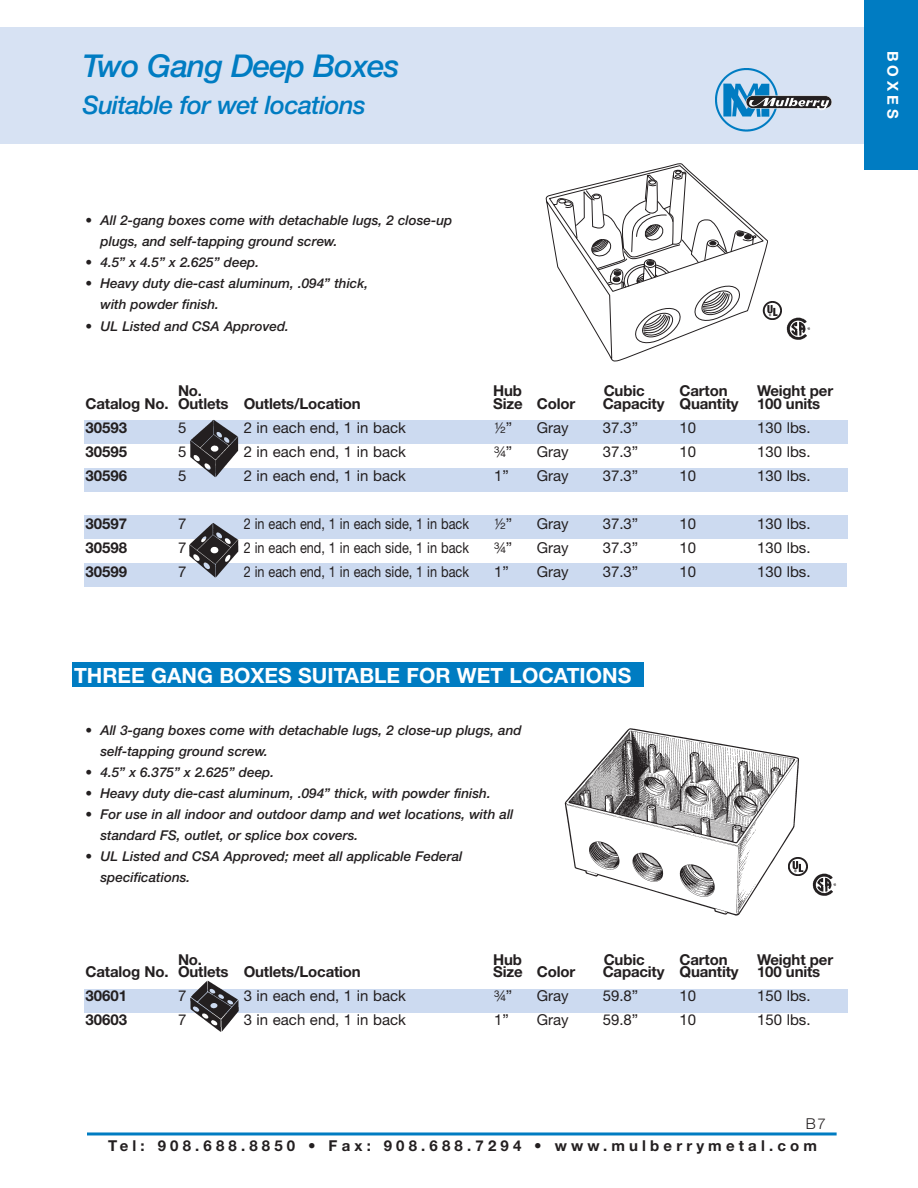
<style>
.page{position:relative;width:918px;height:1188px;background:#fff}
.page>*{position:absolute;margin:0;border:0;box-sizing:border-box;transform-origin:0 0}
.t1{font:italic 500 31.5px "Helvetica Neue";letter-spacing:-.03em;color:#007cc2}
.t2{font:italic 500 25.5px "Helvetica Neue";letter-spacing:-.03em;color:#007cc2}
.t3{font:700 21px "Helvetica Neue";color:#fff}
.t4{font:15px "Helvetica Neue";color:#231f20}
.t5{font:700 15px "Helvetica Neue";letter-spacing:-.01em;color:#231f20}
.t6{font:15px "Helvetica Neue";color:#231f20;scale:.85 1}
.t7{font:700 15px "Helvetica Neue";letter-spacing:.28em;color:#231f20}
.t8{font:15px "Sans Fractions Plain";color:#231f20}
.t9{font:700 15px "Helvetica Neue";letter-spacing:.28em;color:#fff}
.t10{font:300 15px "Helvetica Neue";color:#231f20}
.t11{font:italic 500 13.5px/21px "Helvetica Neue";color:#231f20}
.s1{font-family:"Helvetica Neue"}
</style>
<div class="page">
<div style="left:0;top:27px;width:918px;height:116px;background:#d7e2f3"></div>
<img style="left:715px;top:69px;width:83px;height:63px">
<div style="left:746px;top:96px;width:86px;height:13px;border:1px solid #fff;border-radius:7px"></div>
<img style="left:748px;top:96px;width:84px;height:17px">
<div style="left:84px;top:989px;width:763px;height:24px;background:#ccdaf0"></div>
<hr style="left:87px;top:1132px;width:750px;height:3px;background:#007cc2">
<img style="left:812px;top:873px;width:25px;height:23px">
<img style="left:564px;top:728px;width:244px;height:188px">
<div style="left:73px;top:662px;width:571px;height:25px;background:#007cc2"></div>
<div style="left:84px;top:468px;width:763px;height:24px;background:#ccdaf0"></div>
<div style="left:84px;top:515px;width:763px;height:24px;background:#ccdaf0"></div>
<div style="left:84px;top:563px;width:763px;height:24px;background:#ccdaf0"></div>
<div style="left:84px;top:420px;width:763px;height:24px;background:#ccdaf0"></div>
<img style="left:190px;top:419px;width:49px;height:59px">
<img style="left:189px;top:523px;width:50px;height:55px">
<img style="left:768px;top:301px;width:14px;height:19px">
<img style="left:786px;top:317px;width:25px;height:23px">
<img style="left:190px;top:980px;width:49px;height:52px">
<svg style="left:546px;top:163px;width:222px;height:198px"></svg>
<svg style="left:559px;top:199px;width:13px;height:7px"></svg>
<svg style="left:586px;top:170px;width:171px;height:175px"></svg>
<div style="left:864px;top:0;width:54px;height:170px;background:#007cc2"></div>
<h1 class="t1" style="left:83px;top:54px;width:319px">Two Gang Deep Boxes</h1>
<h2 class="t2" style="left:83px;top:96px;width:285px">Suitable for wet locations</h2>
<p class="t11" style="left:101px;top:211px;width:353px;text-indent:-15px">• All 2-gang boxes come with detachable lugs, 2 close-up plugs, and self-tapping ground screw.</p>
<p class="t11" style="left:86px;top:253px;width:175px">• 4.5” x 4.5” x 2.625” deep.</p>
<p class="t11" style="left:101px;top:274px;width:269px;text-indent:-15px">• Heavy duty die-cast aluminum, .094” thick, with powder finish.</p>
<p class="t11" style="left:86px;top:317px;width:205px">• UL Listed and CSA Approved.</p>
<p class="t5" style="left:178px;top:386px;width:26px">No.</p>
<p class="t5" style="left:493px;top:386px;width:30px">Hub</p>
<p class="t5" style="left:604px;top:386px;width:42px">Cubic</p>
<p class="t5" style="left:680px;top:386px;width:50px">Carton</p>
<p class="t5" style="left:757px;top:386px;width:78px">Weight per</p>
<p class="t5" style="left:86px;top:398px;width:277px">Catalog No. Outlets Outlets/Location</p>
<p class="t5" style="left:493px;top:398px;width:84px">Size Color</p>
<p class="t5" style="left:603px;top:398px;width:219px">Capacity Quantity 100 units</p>
<p class="t5" style="left:86px;top:422px;width:43px">30593</p>
<p class="t4" style="left:178px;top:422px;width:10px">5</p>
<p class="t4" style="left:244px;top:422px;width:164px">2 in each end, 1 in back</p>
<p class="t8" style="left:494px;top:419px;width:19px">2<span class="s1">”</span></p>
<p class="t4" style="left:537px;top:422px;width:33px">Gray</p>
<p class="t4" style="left:603px;top:422px;width:37px">37.3”</p>
<p class="t4" style="left:680px;top:422px;width:18px">10</p>
<p class="t4" style="left:757px;top:422px;width:55px">130 lbs.</p>
<p class="t5" style="left:86px;top:446px;width:43px">30595</p>
<p class="t4" style="left:178px;top:446px;width:10px">5</p>
<p class="t4" style="left:244px;top:446px;width:164px">2 in each end, 1 in back</p>
<p class="t8" style="left:494px;top:443px;width:20px">W<span class="s1">”</span></p>
<p class="t4" style="left:537px;top:446px;width:33px">Gray</p>
<p class="t4" style="left:603px;top:446px;width:37px">37.3”</p>
<p class="t4" style="left:680px;top:446px;width:18px">10</p>
<p class="t4" style="left:757px;top:446px;width:55px">130 lbs.</p>
<p class="t5" style="left:86px;top:470px;width:43px">30596</p>
<p class="t4" style="left:178px;top:470px;width:10px">5</p>
<p class="t4" style="left:244px;top:470px;width:164px">2 in each end, 1 in back</p>
<p class="t4" style="left:494px;top:470px;width:16px">1”</p>
<p class="t4" style="left:537px;top:470px;width:33px">Gray</p>
<p class="t4" style="left:603px;top:470px;width:37px">37.3”</p>
<p class="t4" style="left:680px;top:470px;width:18px">10</p>
<p class="t4" style="left:757px;top:470px;width:55px">130 lbs.</p>
<p class="t5" style="left:86px;top:518px;width:43px">30597</p>
<p class="t4" style="left:178px;top:518px;width:10px">7</p>
<p class="t6" style="left:244px;top:518px;width:267px">2 in each end, 1 in each side, 1 in back</p>
<p class="t8" style="left:494px;top:515px;width:19px">2<span class="s1">”</span></p>
<p class="t4" style="left:537px;top:518px;width:33px">Gray</p>
<p class="t4" style="left:603px;top:518px;width:37px">37.3”</p>
<p class="t4" style="left:680px;top:518px;width:18px">10</p>
<p class="t4" style="left:757px;top:518px;width:55px">130 lbs.</p>
<p class="t5" style="left:86px;top:542px;width:43px">30598</p>
<p class="t4" style="left:178px;top:542px;width:10px">7</p>
<p class="t6" style="left:244px;top:542px;width:267px">2 in each end, 1 in each side, 1 in back</p>
<p class="t8" style="left:494px;top:539px;width:20px">W<span class="s1">”</span></p>
<p class="t4" style="left:537px;top:542px;width:33px">Gray</p>
<p class="t4" style="left:603px;top:542px;width:37px">37.3”</p>
<p class="t4" style="left:680px;top:542px;width:18px">10</p>
<p class="t4" style="left:757px;top:542px;width:55px">130 lbs.</p>
<p class="t5" style="left:86px;top:566px;width:43px">30599</p>
<p class="t4" style="left:178px;top:566px;width:10px">7</p>
<p class="t6" style="left:244px;top:566px;width:267px">2 in each end, 1 in each side, 1 in back</p>
<p class="t4" style="left:494px;top:566px;width:16px">1”</p>
<p class="t4" style="left:537px;top:566px;width:33px">Gray</p>
<p class="t4" style="left:603px;top:566px;width:37px">37.3”</p>
<p class="t4" style="left:680px;top:566px;width:18px">10</p>
<p class="t4" style="left:757px;top:566px;width:55px">130 lbs.</p>
<h3 class="t3" style="left:74px;top:668px;width:559px">THREE GANG BOXES SUITABLE FOR WET LOCATIONS</h3>
<p class="t11" style="left:100px;top:721px;width:423px;text-indent:-15px">• All 3-gang boxes come with detachable lugs, 2 close-up plugs, and self-tapping ground screw.</p>
<p class="t11" style="left:85px;top:763px;width:190px">• 4.5” x 6.375” x 2.625” deep.</p>
<p class="t11" style="left:85px;top:784px;width:407px">• Heavy duty die-cast aluminum, .094” thick, with powder finish.</p>
<p class="t11" style="left:101px;top:805px;width:415px;text-indent:-15px">• For use in all indoor and outdoor damp and wet locations, with all standard FS, outlet, or splice box covers.</p>
<p class="t11" style="left:101px;top:847px;width:364px;text-indent:-15px">• UL Listed and CSA Approved; meet all applicable Federal specifications.</p>
<p class="t5" style="left:178px;top:954px;width:26px">No.</p>
<p class="t5" style="left:493px;top:954px;width:30px">Hub</p>
<p class="t5" style="left:604px;top:954px;width:42px">Cubic</p>
<p class="t5" style="left:680px;top:954px;width:50px">Carton</p>
<p class="t5" style="left:757px;top:954px;width:78px">Weight per</p>
<p class="t5" style="left:86px;top:966px;width:277px">Catalog No. Outlets Outlets/Location</p>
<p class="t5" style="left:493px;top:966px;width:84px">Size Color</p>
<p class="t5" style="left:603px;top:966px;width:219px">Capacity Quantity 100 units</p>
<p class="t5" style="left:86px;top:990px;width:43px">30601</p>
<p class="t4" style="left:178px;top:990px;width:10px">7</p>
<p class="t4" style="left:244px;top:990px;width:164px">3 in each end, 1 in back</p>
<p class="t8" style="left:494px;top:987px;width:20px">W<span class="s1">”</span></p>
<p class="t4" style="left:537px;top:990px;width:33px">Gray</p>
<p class="t4" style="left:603px;top:990px;width:37px">59.8”</p>
<p class="t4" style="left:680px;top:990px;width:18px">10</p>
<p class="t4" style="left:757px;top:990px;width:55px">150 lbs.</p>
<p class="t5" style="left:86px;top:1014px;width:43px">30603</p>
<p class="t4" style="left:178px;top:1014px;width:10px">7</p>
<p class="t4" style="left:244px;top:1014px;width:164px">3 in each end, 1 in back</p>
<p class="t4" style="left:494px;top:1014px;width:16px">1”</p>
<p class="t4" style="left:537px;top:1014px;width:33px">Gray</p>
<p class="t4" style="left:603px;top:1014px;width:37px">59.8”</p>
<p class="t4" style="left:680px;top:1014px;width:18px">10</p>
<p class="t4" style="left:757px;top:1014px;width:55px">150 lbs.</p>
<p class="t10" style="left:806px;top:1119px;width:22px">B7</p>
<p class="t7" style="left:108px;top:1140px;width:710px">Tel: 908.688.8850 • Fax: 908.688.7294 • www.mulberrymetal.com</p>
<p class="t9" style="left:898px;top:51px;width:70px;rotate:90deg">BOXES</p>
</div>
